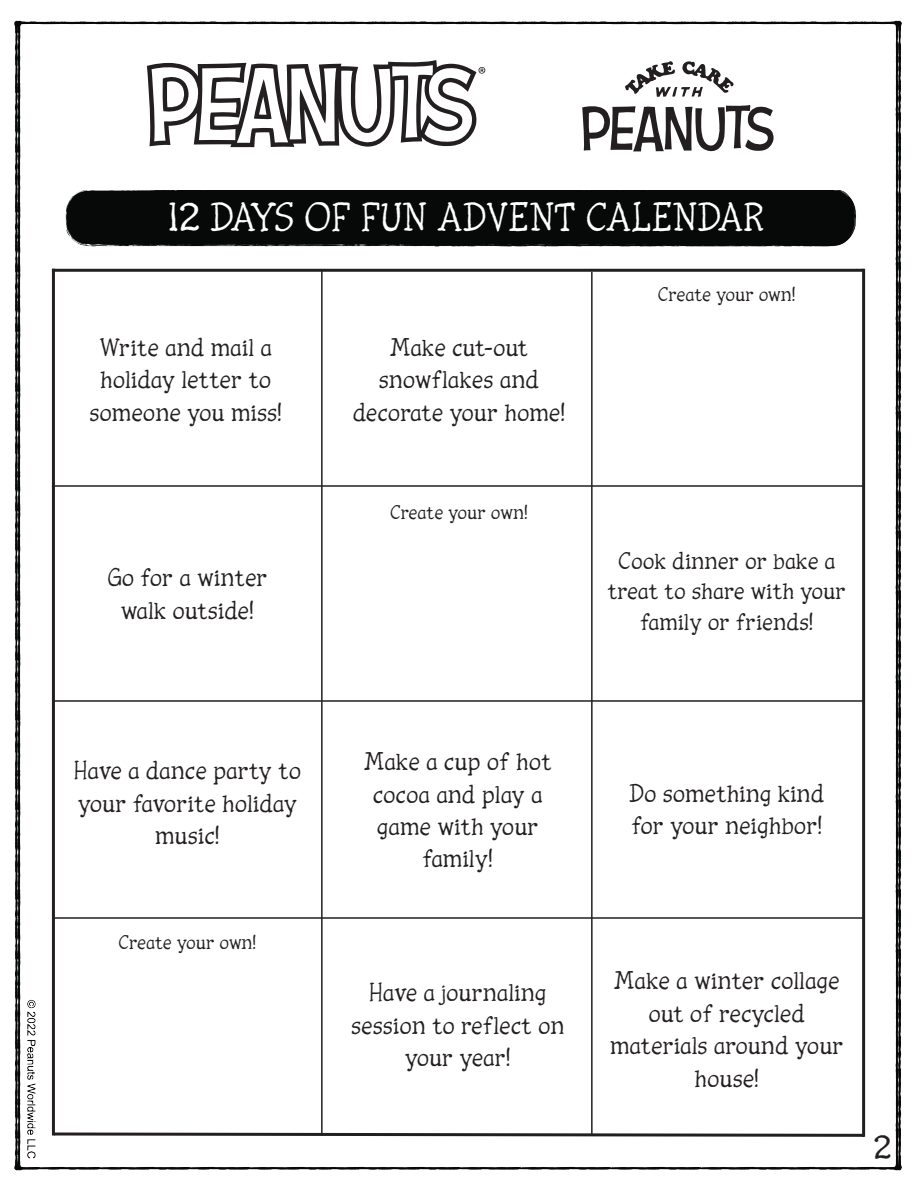
<style>
.page{position:relative;width:918px;height:1188px;background:#fff}
.page>*{position:absolute;margin:0;border:0;box-sizing:border-box;transform-origin:0 0}
.t1{font:42.75px "Snoopy Typewriter";color:#fff}
.t2{font:36px "Snoopy Typewriter";color:#231f20}
.t3{font:27px/32.4px "Snoopy Typewriter";color:#231f20;text-align:center}
.t4{font:25.5px/30.6px "Snoopy Typewriter";color:#231f20;text-align:center}
.t5{font:21px "Snoopy Typewriter";color:#231f20}
</style>
<div class="page">
<img style="left:14px;top:20px;width:888px;height:1151px">
<svg style="left:147px;top:60px;width:338px;height:87px"></svg>
<svg style="left:582px;top:104px;width:192px;height:48px"></svg>
<svg style="left:625px;top:61px;width:109px;height:36px"></svg>
<img style="left:14px;top:191px;width:888px;height:57px">
<hr style="left:52px;top:269px;width:812px;height:3px;background:#231f20">
<svg style="left:51px;top:1131px;width:816px;height:7px"></svg>
<hr style="left:52px;top:269px;width:3px;height:867px;background:#231f20">
<hr style="left:862px;top:269px;width:3px;height:868px;background:#231f20">
<hr style="left:53px;top:700px;width:811px;height:2px;background:#231f20">
<hr style="left:54px;top:917px;width:810px;height:2px;background:#231f20">
<hr style="left:52px;top:485px;width:812px;height:2px;background:#231f20">
<hr style="left:321px;top:270px;width:2px;height:866px;background:#231f20">
<hr style="left:591px;top:272px;width:2px;height:863px;background:#231f20">
<h1 class="t1" style="left:168px;top:191px;width:598px">12 DAYS OF FUN ADVENT CALENDAR</h1>
<p class="t3" style="left:90px;top:330px;width:194px">Write and mail a holiday letter to someone you miss!</p>
<p class="t3" style="left:353px;top:330px;width:214px">Make cut-out snowflakes and decorate your home!</p>
<p class="t3" style="left:107px;top:561px;width:162px">Go for a winter walk outside!</p>
<p class="t5" style="left:390px;top:499px;width:139px">Create your own!</p>
<p class="t5" style="left:658px;top:281px;width:139px">Create your own!</p>
<p class="t4" style="left:608px;top:545px;width:240px">Cook dinner or bake a treat to share with your family or friends!</p>
<p class="t3" style="left:74px;top:754px;width:229px">Have a dance party to your favorite holiday music!</p>
<p class="t3" style="left:364px;top:745px;width:189px">Make a cup of hot cocoa and play a game with your family!</p>
<p class="t5" style="left:119px;top:929px;width:139px">Create your own!</p>
<p class="t3" style="left:629px;top:776px;width:197px;text-align:left">Do something kind for your neighbor!</p>
<p class="t3" style="left:351px;top:976px;width:215px">Have a journaling session to reflect on your year!</p>
<p class="t3" style="left:610px;top:964px;width:235px">Make a winter collage out of recycled materials around your house!</p>
<h2 class="t2" style="left:873px;top:1125px;width:20px">2</h2>
</div>
